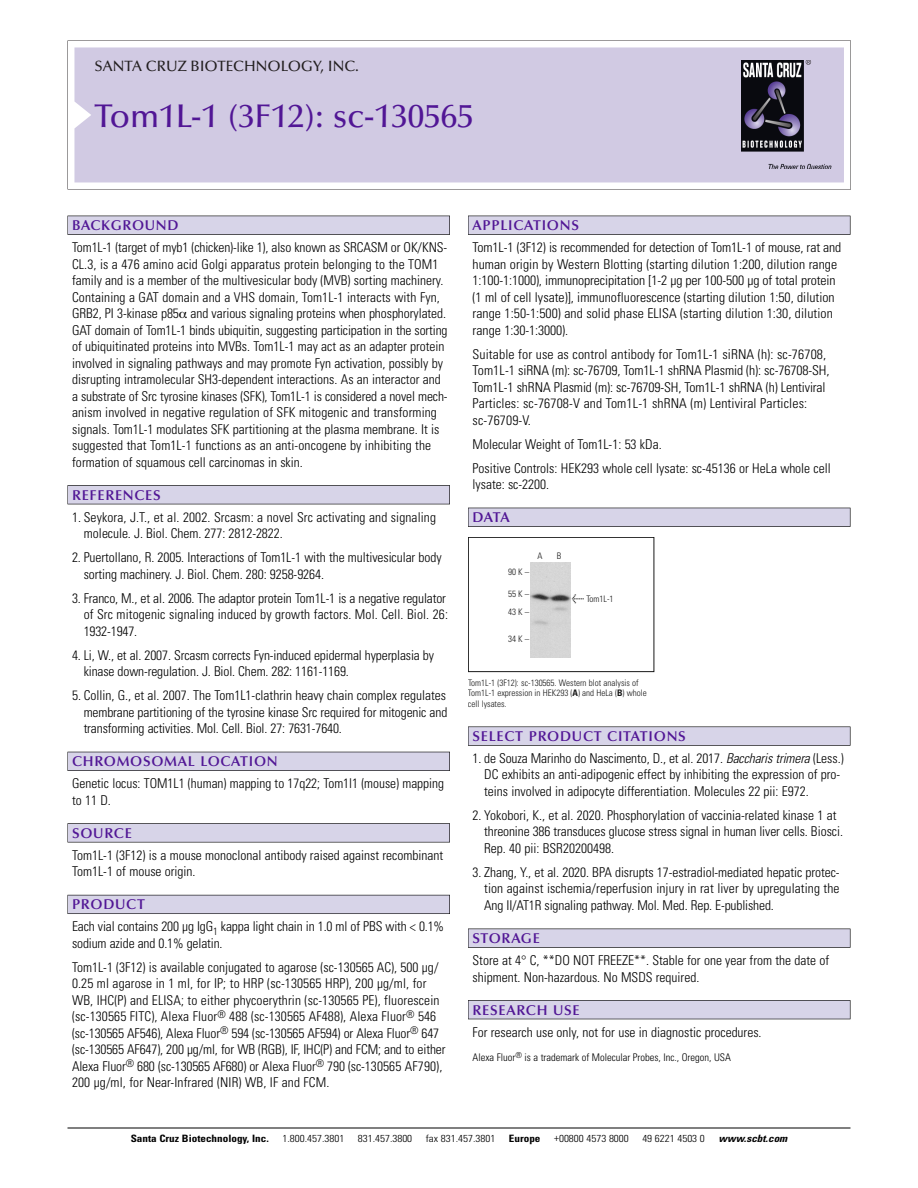
<style>
.page{position:relative;width:918px;height:1188px;background:#fff}
.page>*{position:absolute;margin:0;border:0;box-sizing:border-box;transform-origin:0 0}
.t1{font:500 33px "Optima";color:#511695}
.t2{font:500 15px "Optima";color:#231f20}
.t3{font:600 14.25px "Optima";letter-spacing:.05em;color:#511695}
.t4{font:300 condensed 13.5px/16.5px "Univers";color:#000}
.t5{font:300 condensed 10.5px "Univers";color:#000}
.t6{font:300 condensed 10.2px "Univers";color:#000;scale:1.1 1}
.t7{font:700 condensed 10.2px "Univers";color:#000;scale:1.1 1}
.t8{font:italic 700 condensed 10.2px "Univers";color:#000;scale:1.1 1}
.t9{font:300 condensed 9px/10.5px "Univers";color:#191919}
.s1{font-family:"Meta Plus";font-weight:400;font-stretch:normal;font-size:10.5px}
.s2{font-weight:700}
.s3{font-style:italic}
</style>
<div class="page">
<svg style="left:74px;top:41px;width:777px;height:148px"></svg>
<div style="left:74px;top:47px;width:770px;height:135px;background:#d1cae3"></div>
<img style="left:741px;top:60px;width:90px;height:108px">
<div style="left:68px;top:216px;width:382px;height:19px;background:#535256"></div>
<div style="left:68px;top:216px;width:381px;height:18px;background:#d7d4e8"></div>
<div style="left:68px;top:485px;width:382px;height:19px;background:#515155"></div>
<div style="left:68px;top:486px;width:381px;height:18px;background:#d7d4e8"></div>
<div style="left:68px;top:752px;width:382px;height:19px;background:#515057"></div>
<div style="left:68px;top:752px;width:381px;height:18px;background:#d7d4e8"></div>
<div style="left:68px;top:823px;width:382px;height:19px;background:#575659"></div>
<div style="left:68px;top:824px;width:381px;height:18px;background:#d7d4e8"></div>
<div style="left:68px;top:895px;width:382px;height:19px;background:#595860"></div>
<div style="left:68px;top:895px;width:381px;height:18px;background:#d7d4e8"></div>
<div style="left:468px;top:216px;width:382px;height:19px;background:#535256"></div>
<div style="left:468px;top:216px;width:382px;height:18px;background:#d7d4e8"></div>
<div style="left:468px;top:508px;width:382px;height:19px;background:#525156"></div>
<div style="left:468px;top:508px;width:382px;height:18px;background:#d7d4e8"></div>
<div style="left:468px;top:727px;width:382px;height:19px;background:#58575a"></div>
<div style="left:468px;top:727px;width:382px;height:18px;background:#d7d4e8"></div>
<div style="left:468px;top:929px;width:382px;height:19px;background:#545457"></div>
<div style="left:468px;top:929px;width:382px;height:18px;background:#d7d4e8"></div>
<div style="left:468px;top:1000px;width:382px;height:19px;background:#515056"></div>
<div style="left:468px;top:1001px;width:382px;height:18px;background:#d7d4e8"></div>
<hr style="left:68px;top:1128px;width:782px;height:1px;background:#000">
<div style="left:468px;top:537px;width:186px;height:135px;border:1px solid #191919"></div>
<img style="left:530px;top:563px;width:41px;height:94px">
<p class="t2" style="left:94px;top:60px;width:266px">SANTA CRUZ BIOTECHNOLOGY, INC.</p>
<p class="t1" style="left:94px;top:102px;width:381px">Tom1L-1 (3F12): sc-130565</p>
<p class="t3" style="left:72px;top:219px;width:108px">BACKGROUND</p>
<p class="t4" style="left:72px;top:240px;width:377px">Tom1L-1 (target of myb1 (chicken)-like 1), also known as SRCASM or OK/KNS-CL.3, is a 476 amino acid Golgi apparatus protein belonging to the TOM1 family and is a member of the multivesicular body (MVB) sorting machinery.<br>Containing a GAT domain and a VHS domain, Tom1L-1 interacts with Fyn, GRB2, PI 3-kinase p85 and various signaling proteins when phosphorylated.<br>GAT domain of Tom1L-1 binds ubiquitin, suggesting participation in the sorting of ubiquitinated proteins into MVBs. Tom1L-1 may act as an adapter protein involved in signaling pathways and may promote Fyn activation, possibly by disrupting intramolecular SH3-dependent interactions. As an interactor and a substrate of Src tyrosine kinases (SFK), Tom1L-1 is considered a novel mech&shy;anism involved in negative regulation of SFK mitogenic and transforming signals. Tom1L-1 modulates SFK partitioning at the plasma membrane. It is suggested that Tom1L-1 functions as an anti-oncogene by inhibiting the formation of squamous cell carcinomas in skin.</p>
<p class="t3" style="left:72px;top:489px;width:90px">REFERENCES</p>
<p class="t4" style="left:84px;top:510px;width:354px;text-indent:-12px">1. Seykora, J.T., et al. 2002. Srcasm: a novel Src activating and signaling molecule. J. Biol. Chem. 277: 2812-2822.</p>
<p class="t4" style="left:84px;top:550px;width:359px;text-indent:-12px">2. Puertollano, R. 2005. Interactions of Tom1L-1 with the multivesicular body sorting machinery. J. Biol. Chem. 280: 9258-9264.</p>
<p class="t4" style="left:84px;top:591px;width:366px;text-indent:-12px">3. Franco, M., et al. 2006. The adaptor protein Tom1L-1 is a negative regulator of Src mitogenic signaling induced by growth factors. Mol. Cell. Biol. 26:<br>1932-1947.</p>
<p class="t4" style="left:84px;top:648px;width:352px;text-indent:-12px">4. Li, W., et al. 2007. Srcasm corrects Fyn-induced epidermal hyperplasia by kinase down-regulation. J. Biol. Chem. 282: 1161-1169.</p>
<p class="t4" style="left:84px;top:688px;width:365px;text-align:justify;text-indent:-12px">5. Collin, G., et al. 2007. The Tom1L1-clathrin heavy chain complex regulates membrane partitioning of the tyrosine kinase Src required for mitogenic and transforming activities. Mol. Cell. Biol. 27: 7631-7640.</p>
<p class="t3" style="left:72px;top:755px;width:207px">CHROMOSOMAL LOCATION</p>
<p class="t4" style="left:72px;top:777px;width:373px">Genetic locus: TOM1L1 (human) mapping to 17q22; Tom1l1 (mouse) mapping to 11 D.</p>
<p class="t3" style="left:72px;top:827px;width:61px">SOURCE</p>
<p class="t4" style="left:72px;top:848px;width:373px">Tom1L-1 (3F12) is a mouse monoclonal antibody raised against recombinant<br>Tom1L-1 of mouse origin.</p>
<p class="t3" style="left:72px;top:898px;width:74px">PRODUCT</p>
<p class="t4" style="left:72px;top:920px;width:374px">Each vial contains 200 µg IgG<sub>1</sub> kappa light chain in 1.0 ml of PBS with &lt; 0.1% sodium azide and 0.1% gelatin.</p>
<p class="t4" style="left:72px;top:960px;width:375px">Tom1L-1 (3F12) is available conjugated to agarose (sc-130565 AC), 500 µg/ 0.25 ml agarose in 1 ml, for IP; to HRP (sc-130565 HRP), 200 µg/ml, for WB, IHC(P) and ELISA; to either phycoerythrin (sc-130565 PE), fluorescein (sc-130565 FITC), Alexa Fluor<sup>®</sup> 488 (sc-130565 AF488), Alexa Fluor<sup>®</sup> 546 (sc-130565 AF546), Alexa Fluor<sup>®</sup> 594 (sc-130565 AF594) or Alexa Fluor<sup>®</sup> 647 (sc-130565 AF647), 200 µg/ml, for WB (RGB), IF, IHC(P) and FCM; and to either Alexa Fluor<sup>®</sup> 680 (sc-130565 AF680) or Alexa Fluor<sup>®</sup> 790 (sc-130565 AF790), 200 µg/ml, for Near-Infrared (NIR) WB, IF and FCM.</p>
<p class="t3" style="left:473px;top:219px;width:108px">APPLICATIONS</p>
<p class="t4" style="left:473px;top:240px;width:370px">Tom1L-1 (3F12) is recommended for detection of Tom1L-1 of mouse, rat and human origin by Western Blotting (starting dilution 1:200, dilution range 1:100-1:1000), immunoprecipitation [1-2 µg per 100-500 µg of total protein (1 ml of cell lysate)], immunofluorescence (starting dilution 1:50, dilution range 1:50-1:500) and solid phase ELISA (starting dilution 1:30, dilution range 1:30-1:3000).</p>
<p class="t4" style="left:473px;top:347px;width:358px">Suitable for use as control antibody for Tom1L-1 siRNA (h): sc-76708, Tom1L-1 siRNA (m): sc-76709, Tom1L-1 shRNA Plasmid (h): sc-76708-SH, Tom1L-1 shRNA Plasmid (m): sc-76709-SH, Tom1L-1 shRNA (h) Lentiviral Particles: sc-76708-V and Tom1L-1 shRNA (m) Lentiviral Particles: sc-76709-V.</p>
<p class="t4" style="left:473px;top:437px;width:191px">Molecular Weight of Tom1L-1: 53 kDa.</p>
<p class="t4" style="left:473px;top:461px;width:360px">Positive Controls: HEK293 whole cell lysate: sc-45136 or HeLa whole cell lysate: sc-2200.</p>
<p class="t3" style="left:473px;top:511px;width:39px">DATA</p>
<p class="t9" style="left:508px;top:567px;width:22px">90K–</p>
<p class="t9" style="left:508px;top:586px;width:22px;line-height:18.3px">55K–<br>43K–</p>
<p class="t9" style="left:508px;top:635px;width:22px">34K–</p>
<p class="t9" style="left:538px;top:552px;width:7px">A</p>
<p class="t9" style="left:557px;top:552px;width:6px">B</p>
<p class="t9" style="left:572px;top:594px;width:43px"><span class="s1">&lt;</span> Tom1L-1</p>
<p class="t9" style="left:468px;top:678px;width:180px">Tom1L-1 (3F12): sc-130565. Western blot analysis of<br>Tom1L-1 expression in HEK293 (<span class="s2">A</span>) and HeLa (<span class="s2">B</span>) whole cell lysates.</p>
<p class="t3" style="left:473px;top:730px;width:215px">SELECT PRODUCT CITATIONS</p>
<p class="t4" style="left:484px;top:751px;width:361px;text-indent:-12px">1. de Souza Marinho do Nascimento, D., et al. 2017. <span class="s3">Baccharistrimera</span> (Less.)<br>DC exhibits an anti-adipogenic effect by inhibiting the expression of pro&shy;teins involved in adipocyte differentiation. Molecules 22 pii: E972.</p>
<p class="t4" style="left:484px;top:808px;width:361px;text-indent:-12px">2. Yokobori, K., et al. 2020. Phosphorylation of vaccinia-related kinase 1 at threonine 386 transduces glucose stress signal in human liver cells. Biosci.<br>Rep. 40 pii: BSR20200498.</p>
<p class="t4" style="left:484px;top:865px;width:357px;text-align:justify;text-indent:-12px">3. Zhang, Y., et al. 2020. BPA disrupts 17-estradiol-mediated hepatic protec&shy;tion against ischemia/reperfusion injury in rat liver by upregulating the Ang II/AT1R signaling pathway. Mol. Med. Rep. E-published.</p>
<p class="t3" style="left:473px;top:932px;width:69px">STORAGE</p>
<p class="t4" style="left:473px;top:953px;width:358px">Store at 4° C, **DO NOT FREEZE**. Stable for one year from the date of shipment. Non-hazardous. No MSDS required.</p>
<p class="t3" style="left:473px;top:1004px;width:109px">RESEARCH USE</p>
<p class="t4" style="left:473px;top:1025px;width:291px">For research use only, not for use in diagnostic procedures.</p>
<p class="t5" style="left:473px;top:1053px;width:260px">Alexa Fluor<sup>®</sup> is a trademark of Molecular Probes, Inc., Oregon, USA</p>
<p class="t7" style="left:131px;top:1135px;width:127px">Santa Cruz Biotechnology, Inc.</p>
<p class="t6" style="left:282px;top:1135px;width:58px">1.800.457.3801</p>
<p class="t6" style="left:358px;top:1135px;width:51px">831.457.3800</p>
<p class="t6" style="left:426px;top:1135px;width:65px">fax 831.457.3801</p>
<p class="t7" style="left:509px;top:1135px;width:30px">Europe</p>
<p class="t6" style="left:554px;top:1135px;width:69px">+00800 4573 8000</p>
<p class="t6" style="left:642px;top:1135px;width:58px">49 6221 4503 0</p>
<p class="t8" style="left:719px;top:1135px;width:66px">www.scbt.com</p>
</div>
